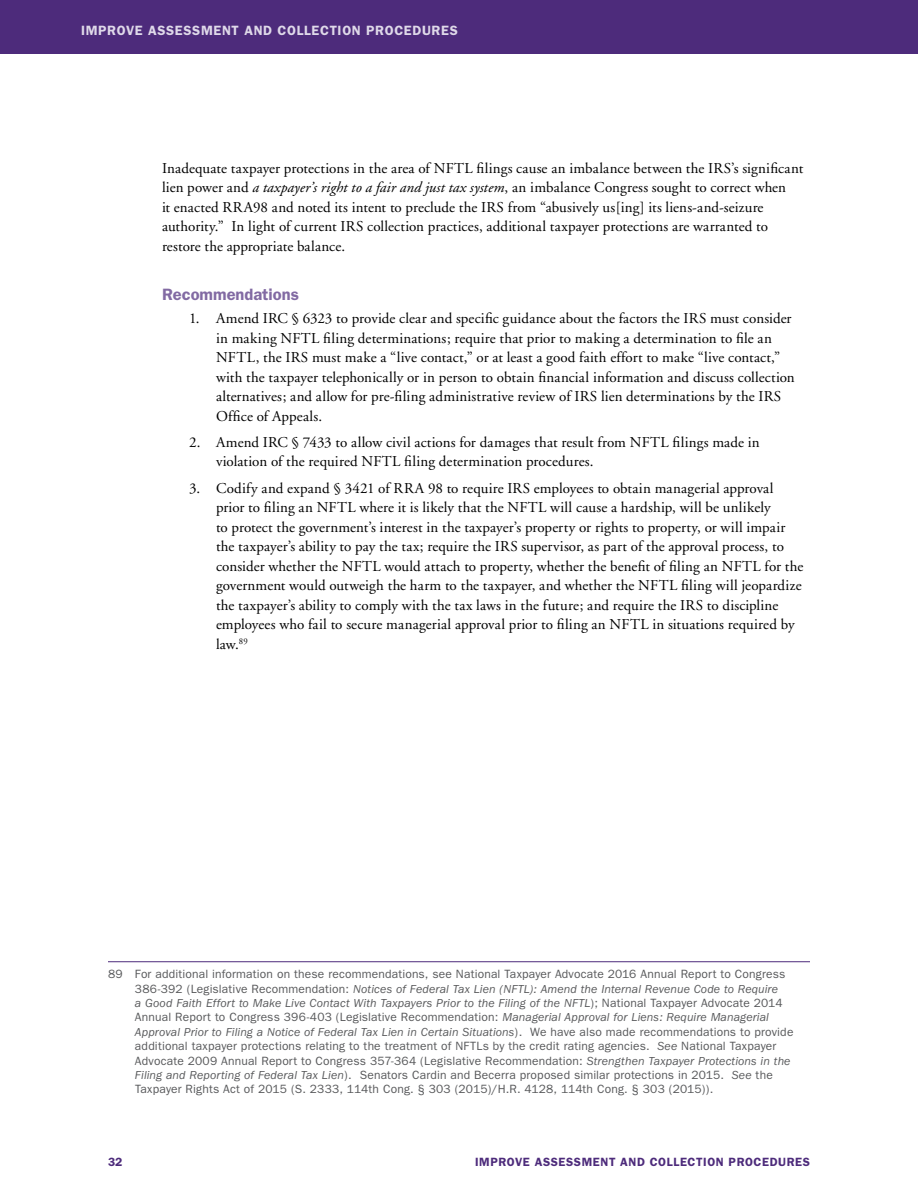
<style>
.page{position:relative;width:918px;height:1188px;background:#fff}
.page>*{position:absolute;margin:0;border:0;box-sizing:border-box;transform-origin:0 0}
.t1{font:600 16.5px "Franklin Gothic";color:#826aa3}
.Body_Text{font:15px/19.5px "Adobe Garamond";letter-spacing:.01em;color:#000}
.t2{font:600 13.5px "Franklin Gothic";letter-spacing:.05em;color:#dfd9e9}
.IGNORE_Footnote{font:12px/14.4px "Franklin Gothic";letter-spacing:.015em;color:#58595b}
.t3{font:600 12px "Franklin Gothic";letter-spacing:.05em;color:#4d2b7b}
.s1{font-style:italic}
</style>
<div class="page">
<div style="left:0;top:0;width:918px;height:54px;background:#4d2b7b"></div>
<hr style="left:108px;top:961px;width:702px;height:1px;background:#4d2b7b">
<p class="t2" style="left:81px;top:23px;width:16px">IMPROVE</p>
<p class="t2" style="left:148px;top:23px;width:148px">ASSESSMENT AND COLLECTIO</p>
<p class="t2" style="left:352px;top:23px;width:34px">N PROCEDURE</p>
<p class="t2" style="left:450px;top:23px;width:10px">S</p>
<p class="Body_Text" style="left:162px;top:159px;width:643px">Inadequate taxpayer protections in the area of NFTL filings cause an imbalance between the IRS’s significant lien power and <span class="s1">a taxpayer’s right to a fair and just tax system</span>, an imbalance Congress sought to correct when<br>it enacted RRA98 and noted its intent to preclude the IRS from “abusively us[ing] its liens-and-seizure authority.” In light of current IRS collection practices, additional taxpayer protections are warranted to restore the appropriate balance.</p>
<h3 class="t1" style="left:162px;top:285px;width:138px">RECOMMENDATIONS</h3>
<p class="Body_Text" style="left:216px;top:309px;width:580px;text-indent:-27px">1. Amend IRC § 6323 to provide clear and specific guidance about the factors the IRS must consider in making NFTL filing determinations; require that prior to making a determination to file an NFTL, the IRS must make a “live contact,” or at least a good faith effort to make “live contact,” with the taxpayer telephonically or in person to obtain financial information and discuss collection alternatives; and allow for pre-filing administrative review of IRS lien determinations by the IRS Office of Appeals.</p>
<p class="Body_Text" style="left:216px;top:433px;width:545px;text-indent:-27px">2. Amend IRC § 7433 to allow civil actions for damages that result from NFTL filings made in violation of the required NFTL filing determination procedures.</p>
<p class="Body_Text" style="left:216px;top:479px;width:589px;text-indent:-27px">3. Codify and expand § 3421 of RRA 98 to require IRS employees to obtain managerial approval prior to filing an NFTL where it is likely that the NFTL will cause a hardship, will be unlikely<br>to protect the government’s interest in the taxpayer’s property or rights to property, or will impair the taxpayer’s ability to pay the tax; require the IRS supervisor, as part of the approval process, to consider whether the NFTL would attach to property, whether the benefit of filing an NFTL for the government would outweigh the harm to the taxpayer, and whether the NFTL filing will jeopardize the taxpayer’s ability to comply with the tax laws in the future; and require the IRS to discipline employees who fail to secure managerial approval prior to filing an NFTL in situations required by law. <sup>89</sup></p>
<p class="IGNORE_Footnote" style="left:135px;top:967px;width:660px;text-indent:-27px">89 For additional information on these recommendations, see National Taxpayer Advocate 2016 Annual Report to Congress 386-392 (Legislative Recommendation: <span class="s1">Notices of Federal Tax Lien (NFTL): Amend the Internal Revenue Code to Require<br>a Good Faith Effort to Make Live Contact With Taxpayers Prior to the Filing of the NFTL</span>); National Taxpayer Advocate 2014<br>Annual Report to Congress 396-403 (Legislative Recommendation: <span class="s1">Managerial Approval for Liens: Require Managerial Approval Prior to Filing a Notice of Federal Tax Lien in Certain Situations</span>). We have also made recommendations to provide additional taxpayer protections relating to the treatment of NFTLs by the credit rating agencies. <span class="s1">See</span> National Taxpayer Advocate 2009 Annual Report to Congress 357-364 (Legislative Recommendation: <span class="s1">Strengthen Taxpayer Protections in the Filing and Reporting of Federal Tax Lien</span>). Senators Cardin and Becerra proposed similar protections in 2015. <span class="s1">See</span> the Taxpayer Rights Act of 2015 (S. 2333, 114th Cong. § 303 (2015)/H.R. 4128, 114th Cong. § 303 (2015)).</p>
<p class="t3" style="left:108px;top:1154px;width:16px">32</p>
<p class="t3" style="left:475px;top:1154px;width:14px">IMPROVE</p>
<p class="t3" style="left:535px;top:1154px;width:132px">ASSESSMENT AND COLLECTIO</p>
<p class="t3" style="left:716px;top:1154px;width:30px">N PROCEDURE</p>
<p class="t3" style="left:803px;top:1154px;width:9px">S</p>
</div>
